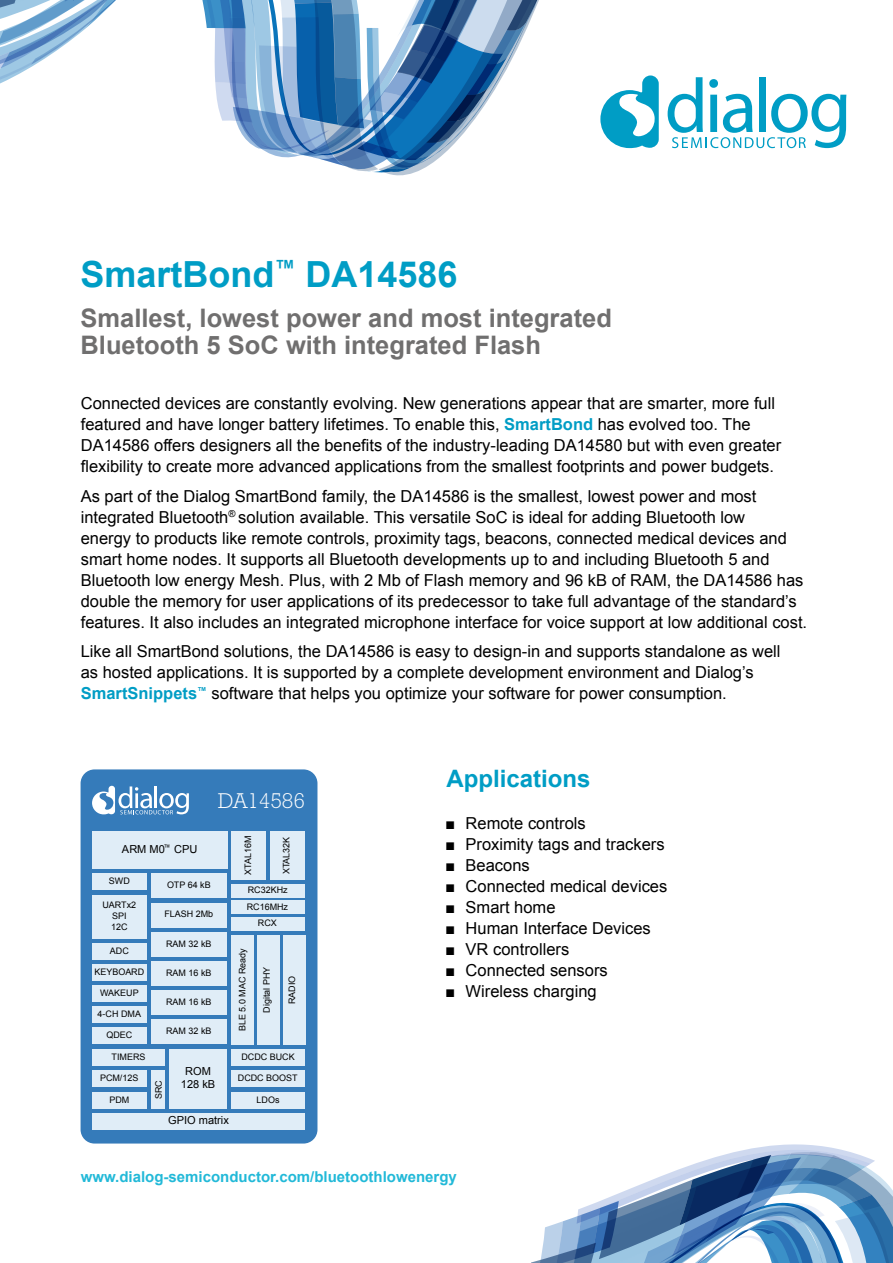
<style>
.page{position:relative;width:893px;height:1263px;background:#fff}
.page>*{position:absolute;margin:0;border:0;box-sizing:border-box;transform-origin:0 0}
.t1{font:700 36px "Arial";color:#009dc5}
.t2{font:700 25.5px/27px "Arial";color:#706f6f}
.t3{font:700 24px "Arial";color:#009dc5}
.t4{font:300 21.75px "Rockwell";color:#fff}
.t5{font:16.5px/21px "Arial";color:#000}
.t6{font:700 15px "Arial";color:#22b9d8}
.t7{font:11.1px/13.2px "Arial";color:#000;text-align:center}
.t8{font:9px/10.8px "Arial";color:#000;text-align:center}
.t9{font:7.65px "Arial";color:#000;scale:.84 1}
.s1{font-weight:700;color:#009dc5}
.s2{font-family:"Arial Narrow"}
</style>
<div class="page">
<svg style="left:600px;top:75px;width:59px;height:73px"></svg>
<svg style="left:667px;top:77px;width:179px;height:71px"></svg>
<svg style="left:531px;top:1144px;width:362px;height:119px"></svg>
<svg style="left:0;top:0;width:539px;height:172px"></svg>
<div style="left:81px;top:769px;width:236px;height:374px;background:#357bba;border-radius:14px"></div>
<svg style="left:92px;top:786px;width:97px;height:28px"></svg>
<div style="left:92px;top:831px;width:135px;height:38px;background:#e0edf7"></div>
<div style="left:92px;top:1113px;width:213px;height:16px;background:#e0edf7"></div>
<div style="left:169px;top:1049px;width:58px;height:59px;background:#e0edf7"></div>
<div style="left:231px;top:917px;width:74px;height:14px;background:#e0edf7"></div>
<div style="left:231px;top:901px;width:74px;height:13px;background:#e0edf7"></div>
<div style="left:231px;top:884px;width:74px;height:13px;background:#e0edf7"></div>
<div style="left:232px;top:831px;width:34px;height:49px;background:#e0edf7"></div>
<div style="left:270px;top:831px;width:35px;height:49px;background:#e0edf7"></div>
<div style="left:283px;top:935px;width:22px;height:109px;background:#e0edf7"></div>
<div style="left:257px;top:935px;width:22px;height:109px;background:#e0edf7"></div>
<div style="left:231px;top:935px;width:22px;height:109px;background:#e0edf7"></div>
<div style="left:92px;top:895px;width:55px;height:43px;background:#e0edf7"></div>
<div style="left:92px;top:943px;width:55px;height:17px;background:#e0edf7"></div>
<div style="left:151px;top:932px;width:76px;height:25px;background:#e0edf7"></div>
<div style="left:151px;top:903px;width:76px;height:24px;background:#e0edf7"></div>
<div style="left:151px;top:961px;width:76px;height:25px;background:#e0edf7"></div>
<div style="left:151px;top:873px;width:76px;height:25px;background:#e0edf7"></div>
<div style="left:151px;top:990px;width:76px;height:25px;background:#e0edf7"></div>
<div style="left:151px;top:1019px;width:76px;height:25px;background:#e0edf7"></div>
<div style="left:92px;top:964px;width:55px;height:17px;background:#e0edf7"></div>
<div style="left:92px;top:985px;width:55px;height:17px;background:#e0edf7"></div>
<div style="left:92px;top:1006px;width:55px;height:17px;background:#e0edf7"></div>
<div style="left:92px;top:1027px;width:55px;height:17px;background:#e0edf7"></div>
<div style="left:92px;top:1049px;width:73px;height:17px;background:#e0edf7"></div>
<div style="left:92px;top:1070px;width:54px;height:17px;background:#e0edf7"></div>
<div style="left:92px;top:1092px;width:55px;height:16px;background:#e0edf7"></div>
<div style="left:231px;top:1049px;width:74px;height:17px;background:#e0edf7"></div>
<div style="left:231px;top:1070px;width:74px;height:17px;background:#e0edf7"></div>
<div style="left:231px;top:1092px;width:74px;height:16px;background:#e0edf7"></div>
<div style="left:151px;top:1070px;width:14px;height:38px;background:#e0edf7"></div>
<div style="left:92px;top:873px;width:55px;height:17px;background:#e0edf7"></div>
<h1 class="t1" style="left:81px;top:250px;width:379px">SmartBond<sup>™</sup> DA14586</h1>
<h2 class="t2" style="left:81px;top:305px;width:533px">Smallest, lowest power and most integrated<br>Bluetooth 5 SoC with integrated Flash</h2>
<p class="t5" style="left:81px;top:393px;width:702px">Connected devices are constantly evolving. New generations appear that are smarter, more full featured and have longer battery lifetimes. To enable this, <span class="s1">SmartBond</span> has evolved too. The DA14586 offers designers all the benefits of the industry-leading DA14580 but with even greater flexibility to create more advanced applications from the smallest footprints and power budgets.</p>
<p class="t5" style="left:81px;top:486px;width:728px">As part of the Dialog SmartBond family, the DA14586 is the smallest, lowest power and most integrated Bluetooth<sup>®</sup> solution available. This versatile SoC is ideal for adding Bluetooth low<br>energy to products like remote controls, proximity tags, beacons, connected medical devices and smart home nodes. It supports all Bluetooth developments up to and including Bluetooth 5 and Bluetooth low energy Mesh. Plus, with 2 Mb of Flash memory and 96 kB of RAM, the DA14586 has double the memory for user applications of its predecessor to take full advantage of the standard’s features. It also includes an integrated microphone interface for voice support at low additional cost.</p>
<p class="t5" style="left:81px;top:641px;width:701px">Like all SmartBond solutions, the DA14586 is easy to design-in and supports standalone as well as hosted applications. It is supported by a complete development environment and Dialog’s<br><span class="s1">SmartSnippets</span><sup>™</sup> software that helps you optimize your software for power consumption.</p>
<p class="t9" style="left:164px;top:842px;width:9px">™</p>
<p class="t7" style="left:122px;top:843px;width:77px">ARM M0 CPU</p>
<h3 class="t4" style="left:218px;top:788px;width:88px">DA14586</h3>
<p class="t8" style="left:243px;top:875px;width:41px;rotate:-90deg">XTAL16M</p>
<p class="t8" style="left:281px;top:874px;width:39px;rotate:-90deg">XTAL32K</p>
<p class="t8" style="left:109px;top:876px;width:22px">SWD</p>
<p class="t8" style="left:102px;top:900px;width:35px">UARTx2<br>SPI<br>12C</p>
<p class="t8" style="left:167px;top:880px;width:45px">OTP 64 kB</p>
<p class="t8" style="left:164px;top:909px;width:50px">FLASH 2Mb</p>
<p class="t8" style="left:247px;top:882px;width:43px;line-height:16.6px">RC32KHz<br>RC16MHz<br>RCX</p>
<p class="t8" style="left:110px;top:945px;width:20px">ADC</p>
<p class="t8" style="left:94px;top:966px;width:51px">KEYBOARD</p>
<p class="t8" style="left:100px;top:987px;width:40px">WAKEUP</p>
<p class="t8" style="left:98px;top:1008px;width:45px">4-CH DMA</p>
<p class="t8" style="left:106px;top:1029px;width:27px">QDEC</p>
<p class="t8" style="left:112px;top:1051px;width:35px">TIMERS</p>
<p class="t8" style="left:100px;top:1073px;width:40px">PCM/12S</p>
<p class="t8" style="left:109px;top:1094px;width:21px">PDM</p>
<p class="t8" style="left:166px;top:938px;width:47px">RAM 32 kB</p>
<p class="t8" style="left:166px;top:967px;width:47px">RAM 16 kB</p>
<p class="t8" style="left:166px;top:997px;width:47px">RAM 16 kB</p>
<p class="t8" style="left:166px;top:1026px;width:47px">RAM 32 kB</p>
<p class="t7" style="left:181px;top:1065px;width:36px">ROM<br>128 kB</p>
<p class="t7" style="left:168px;top:1114px;width:62px">GPIO matrix</p>
<p class="t8" style="left:153px;top:1099px;width:20px;rotate:-90deg">SRC</p>
<p class="t8" style="left:237px;top:1031px;width:84px;rotate:-90deg">BLE 5.0 MAC Ready</p>
<p class="t8" style="left:261px;top:1013px;width:47px;rotate:-90deg">Digital PHY</p>
<p class="t8" style="left:287px;top:1004px;width:30px;rotate:-90deg">RADIO</p>
<p class="t8" style="left:241px;top:1051px;width:55px">DCDC BUCK</p>
<p class="t8" style="left:238px;top:1073px;width:61px">DCDC BOOST</p>
<p class="t8" style="left:257px;top:1094px;width:24px">LDOs</p>
<h3 class="t3" style="left:446px;top:763px;width:146px">Applications</h3>
<p class="t5" style="left:446px;top:813px;width:141px"><span class="s2">■</span> Remote controls</p>
<p class="t5" style="left:446px;top:834px;width:220px"><span class="s2">■</span> Proximity tags and trackers</p>
<p class="t5" style="left:446px;top:855px;width:85px"><span class="s2">■</span> Beacons</p>
<p class="t5" style="left:446px;top:876px;width:222px"><span class="s2">■</span> Connected medical devices</p>
<p class="t5" style="left:446px;top:897px;width:110px"><span class="s2">■</span> Smart home</p>
<p class="t5" style="left:446px;top:918px;width:206px"><span class="s2">■</span> Human Interface Devices</p>
<p class="t5" style="left:446px;top:939px;width:124px"><span class="s2">■</span> VR controllers</p>
<p class="t5" style="left:446px;top:960px;width:163px"><span class="s2">■</span> Connected sensors</p>
<p class="t5" style="left:446px;top:981px;width:152px"><span class="s2">■</span> Wireless charging</p>
<p class="t6" style="left:81px;top:1167px;width:378px">www.dialog-semiconductor.com/bluetoothlowenergy</p>
</div>
